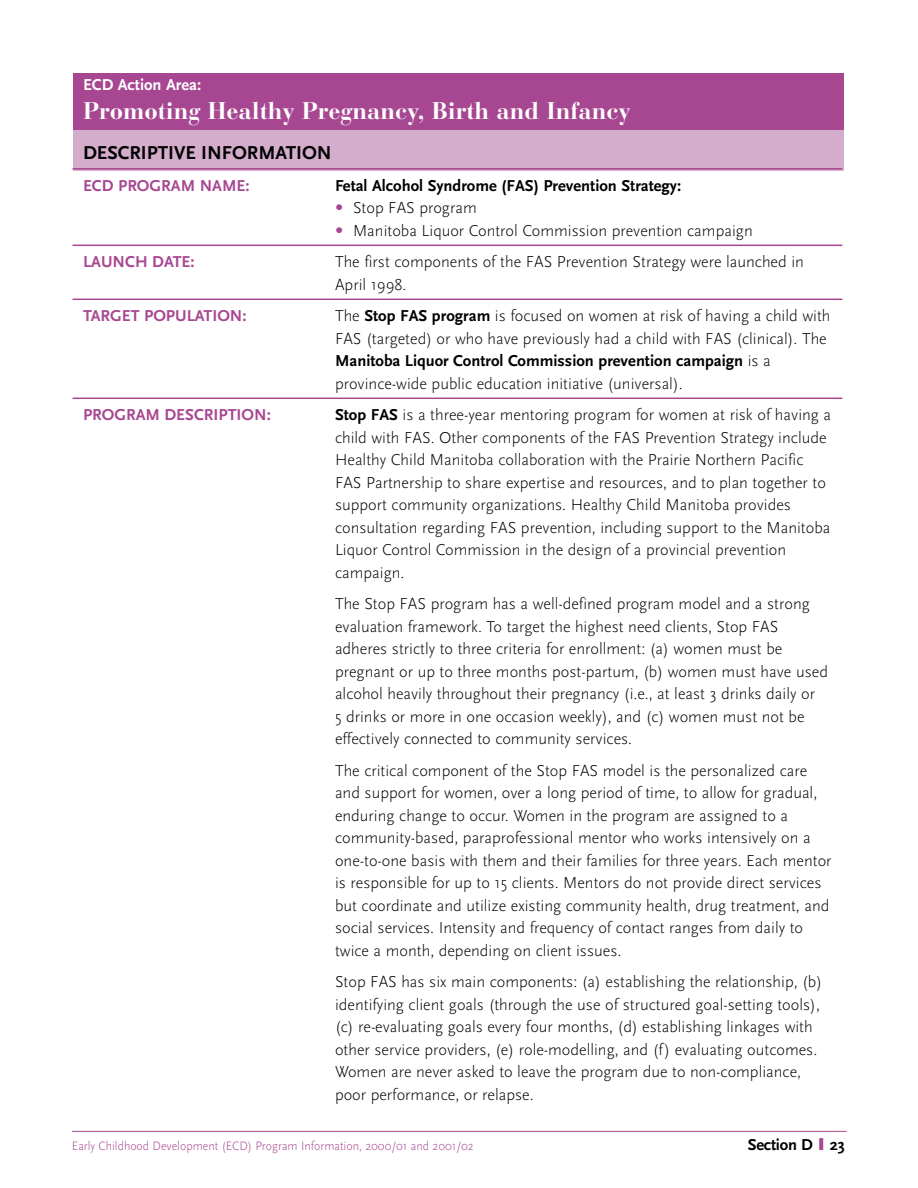
<style>
.page{position:relative;width:918px;height:1188px;background:#fff}
.page>*{position:absolute;margin:0;border:0;box-sizing:border-box;transform-origin:0 0}
.t1{font:700 24px "Bauer Bodoni";color:#fff}
.t2{font:700 19.5px "Scala Sans";color:#000}
.t3{font:300 16.5px/22.5px "Scala Sans";color:#000}
.t4{font:700 16.5px "Scala Sans";color:#a74791}
.t5{font:700 16.5px "Scala Sans";color:#000}
.t6{font:700 16.5px "Scala Sans";color:#fff}
.t7{font:300 12.75px "Scala Sans";color:#a74791;scale:.95 1}
.s1{font-family:"Bauer Bodoni";font-weight:400;color:#a74791}
.s2{font-weight:700}
.s3{font-family:"Helvetica";font-weight:900;color:#a74791}
</style>
<div class="page">
<div style="left:73px;top:130px;width:771px;height:41px;background:#d4adcc"></div>
<div style="left:73px;top:73px;width:771px;height:57px;background:#a74791"></div>
<hr style="left:72px;top:1131px;width:775px;height:1px;background:#a74791">
<hr style="left:73px;top:168px;width:769px;height:2px;background:#a74791">
<hr style="left:73px;top:245px;width:769px;height:1px;background:#a74791">
<hr style="left:73px;top:299px;width:769px;height:1px;background:#a74791">
<hr style="left:73px;top:398px;width:769px;height:1px;background:#a74791">
<p class="t6" style="left:83px;top:78px;width:120px">ECD Action Area:</p>
<h1 class="t1" style="left:83px;top:101px;width:549px">Promoting Healthy Pregnancy, Birth and Infancy</h1>
<p class="t2" style="left:83px;top:145px;width:250px">DESCRIPTIVE INFORMATION</p>
<p class="t4" style="left:83px;top:179px;width:168px">ECD PROGRAM NAME:</p>
<p class="t5" style="left:335px;top:179px;width:348px">Fetal Alcohol Syndrome (FAS) Prevention Strategy:</p>
<p class="t3" style="left:335px;top:198px;width:143px"><span class="s1">•</span> Stop FAS program</p>
<p class="t3" style="left:335px;top:220px;width:419px"><span class="s1">•</span> Manitoba Liquor Control Commission prevention campaign</p>
<p class="t4" style="left:83px;top:255px;width:113px">LAUNCH DATE:</p>
<p class="t3" style="left:335px;top:252px;width:470px">The first components of the FAS Prevention Strategy were launched in<br>April 1998.</p>
<p class="t4" style="left:83px;top:309px;width:165px">TARGET POPULATION:</p>
<p class="t3" style="left:335px;top:306px;width:497px">The <span class="s2">Stop FAS program</span> is focused on women at risk of having a child with FAS (targeted) or who have previously had a child with FAS (clinical). The <span class="s2">Manitoba Liquor Control Commission prevention campaign</span> is a province-wide public education initiative (universal).</p>
<p class="t4" style="left:83px;top:408px;width:189px">PROGRAM DESCRIPTION:</p>
<p class="t3" style="left:335px;top:405px;width:498px"><span class="s2">Stop FAS</span> is a three-year mentoring program for women at risk of having a child with FAS. Other components of the FAS Prevention Strategy include Healthy Child Manitoba collaboration with the Prairie Northern Pacific FAS Partnership to share expertise and resources, and to plan together to support community organizations. Healthy Child Manitoba provides consultation regarding FAS prevention, including support to the Manitoba Liquor Control Commission in the design of a provincial prevention campaign.</p>
<p class="t3" style="left:335px;top:594px;width:495px">The Stop FAS program has a well-defined program model and a strong evaluation framework. To target the highest need clients, Stop FAS adheres strictly to three criteria for enrollment: (a) women must be pregnant or up to three months post-partum, (b) women must have used alcohol heavily throughout their pregnancy (i.e., at least 3 drinks daily or<br>5 drinks or more in one occasion weekly), and (c) women must not be effectively connected to community services.</p>
<p class="t3" style="left:335px;top:760px;width:498px">The critical component of the Stop FAS model is the personalized care and support for women, over a long period of time, to allow for gradual, enduring change to occur. Women in the program are assigned to a community-based, paraprofessional mentor who works intensively on a one-to-one basis with them and their families for three years. Each mentor is responsible for up to 15 clients. Mentors do not provide direct services but coordinate and utilize existing community health, drug treatment, and social services. Intensity and frequency of contact ranges from daily to twice a month, depending on client issues.</p>
<p class="t3" style="left:335px;top:972px;width:489px">Stop FAS has six main components: (a) establishing the relationship, (b) identifying client goals (through the use of structured goal-setting tools), (c) re-evaluating goals every four months, (d) establishing linkages with other service providers, (e) role-modelling, and (f) evaluating outcomes.<br>Women are never asked to leave the program due to non-compliance, poor performance, or relapse.</p>
<p class="t7" style="left:72px;top:1140px;width:424px">Early Childhood Development (ECD) Program Information, 2000/01 and 2001/02</p>
<p class="t5" style="left:748px;top:1138px;width:99px">Section D <span class="s3">I</span> 23</p>
</div>
